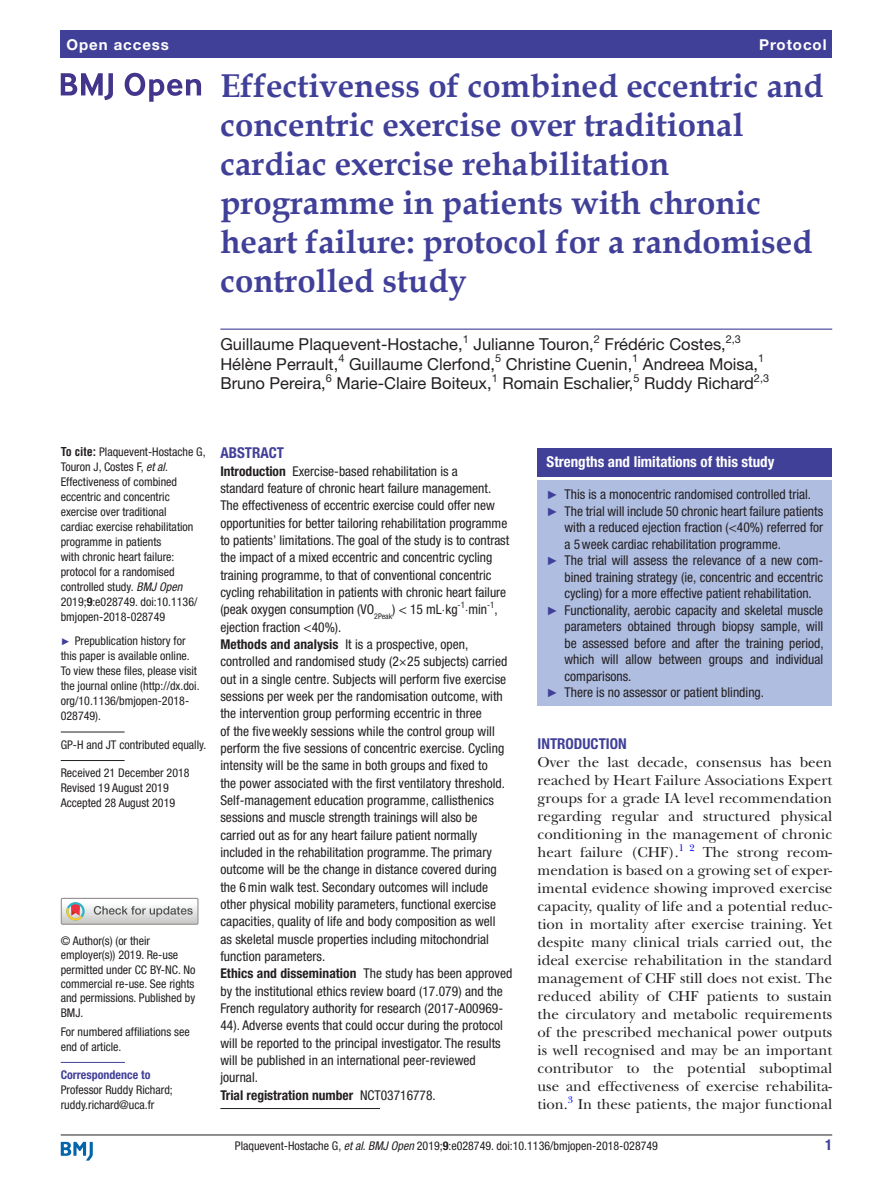
<style>
.page{position:relative;width:893px;height:1191px;background:#fff}
.page>*{position:absolute;margin:0;border:0;box-sizing:border-box;transform-origin:0 0}
.t1{font:700 33px/39px "Book Antiqua";color:#414099}
.t2{font:16.5px "Helvetica Neue LT Std";color:#231f20}
.t3{font:15px/18px "New Baskerville";color:#231f20;text-align:justify}
.t4{font:700 condensed 15px "Helvetica Neue LT Std";color:#fff}
.t5{font:700 condensed 15px "Helvetica Neue LT Std";color:#414099}
.t6{font:700 15px "Helvetica Neue LT Std";letter-spacing:.065em;color:#fff}
.t7{font:condensed 13.5px/17.2px "Helvetica Neue LT Std";letter-spacing:.005em;color:#231f20}
.t8{font:condensed 12px/15px "Helvetica Neue LT Std";color:#231f20}
.t9{font:700 condensed 12px "Helvetica Neue LT Std";color:#414099}
.t10{font:10.95px "Helvetica Neue LT Std";color:#231f20}
.t11{font:9.9px "New Baskerville";color:#00f}
.s1{font-family:"Helvetica LT Std";font-weight:700}
.s2{font-style:italic}
.s3{font-weight:700}
.s4{font-family:"Arial";font-stretch:normal;font-size:9.75px;color:#414099}
.s5{font-family:"Arial";font-stretch:normal;font-size:12px;color:#414099}
</style>
<div class="page">
<hr style="left:61px;top:1134px;width:771px;height:1px;background:#231f20">
<svg style="left:61px;top:1141px;width:32px;height:19px"></svg>
<div style="left:61px;top:31px;width:771px;height:27px;background:#414099"></div>
<hr style="left:220px;top:328px;width:612px;height:2px;background:#414099">
<hr style="left:61px;top:731px;width:64px;height:1px;background:#231f20">
<hr style="left:61px;top:760px;width:64px;height:1px;background:#231f20">
<hr style="left:61px;top:1062px;width:64px;height:1px;background:#414099">
<svg style="left:61px;top:73px;width:52px;height:27px"></svg>
<svg style="left:125px;top:73px;width:76px;height:29px"></svg>
<div style="left:61px;top:897px;width:138px;height:27px;border:1px solid #969090"></div>
<svg style="left:61px;top:898px;width:137px;height:26px"></svg>
<hr style="left:220px;top:1108px;width:160px;height:1px;background:#231f20">
<div style="left:538px;top:448px;width:294px;height:28px;background:#414099"></div>
<div style="left:538px;top:480px;width:294px;height:226px;background:#afbde1"></div>
<p class="t6" style="left:66px;top:35px;width:104px">Open access</p>
<p class="t6" style="left:759px;top:35px;width:69px">Protocol</p>
<h1 class="t1" style="left:220px;top:66px;width:605px">Effectiveness of combined eccentric and concentric exercise over traditional cardiac exercise rehabilitation programme in patients with chronic heart failure: protocol for a randomised controlled study</h1>
<p class="t2" style="left:220px;top:335px;width:244px">Guillaume Plaquevent-Hostache,</p>
<p class="t10" style="left:463px;top:332px;width:8px">1</p>
<p class="t2" style="left:473px;top:335px;width:122px">Julianne Touron,</p>
<p class="t10" style="left:594px;top:332px;width:8px">2</p>
<p class="t2" style="left:604px;top:335px;width:123px">Frédéric Costes,</p>
<p class="t10" style="left:726px;top:332px;width:17px">2,3</p>
<p class="t2" style="left:220px;top:354px;width:119px">Hélène Perrault,</p>
<p class="t10" style="left:338px;top:352px;width:8px">4</p>
<p class="t2" style="left:349px;top:354px;width:148px">Guillaume Clerfond,</p>
<p class="t10" style="left:495px;top:352px;width:8px">5</p>
<p class="t2" style="left:506px;top:354px;width:128px">Christine Cuenin,</p>
<p class="t10" style="left:632px;top:352px;width:8px">1</p>
<p class="t2" style="left:643px;top:354px;width:117px">Andreea Moisa,</p>
<p class="t10" style="left:758px;top:352px;width:8px">1</p>
<p class="t2" style="left:220px;top:374px;width:107px">Bruno Pereira,</p>
<p class="t10" style="left:326px;top:371px;width:8px">6</p>
<p class="t2" style="left:336px;top:374px;width:157px">Marie-Claire Boiteux,</p>
<p class="t10" style="left:492px;top:371px;width:8px">1</p>
<p class="t2" style="left:502px;top:374px;width:133px">Romain Eschalier,</p>
<p class="t10" style="left:633px;top:371px;width:8px">5</p>
<p class="t2" style="left:644px;top:374px;width:111px">Ruddy Richard</p>
<p class="t10" style="left:754px;top:371px;width:17px">2,3</p>
<p class="t8" style="left:61px;top:444px;width:146px"><span class="s1">To cite:</span> Plaquevent-Hostache G,<br>Touron J, Costes F, <span class="s2">et al</span>.<br>Effectiveness of combined eccentric and concentric exercise over traditional<br>cardiac exercise rehabilitation programme in patients<br>with chronic heart failure: protocol for a randomised controlled study. <span class="s2">BMJ Open<br></span>2019;<span class="s3">9</span>:e028749. doi:10.1136/ bmjopen-2018-028749</p>
<p class="t8" style="left:61px;top:633px;width:140px"><span class="s4">►</span> Prepublication history for this paper is available online.<br>To view these files, please visit the journal online (http://dx.doi. org/10.1136/bmjopen-2018-<br>028749).</p>
<p class="t8" style="left:61px;top:737px;width:147px">GP-H and JT contributed equally.</p>
<p class="t8" style="left:61px;top:765px;width:130px">Received 21 December 2018<br>Revised 19 August 2019<br>Accepted 28 August 2019</p>
<p class="t8" style="left:61px;top:933px;width:136px;line-height:14.4px">© Author(s) (or their employer(s)) 2019. Re-use permitted under CC BY-NC. No commercial re-use. See rights and permissions. Published by<br>BMJ.</p>
<p class="t8" style="left:61px;top:1024px;width:130px">For numbered affiliations see end of article.</p>
<p class="t9" style="left:61px;top:1067px;width:91px">Correspondence to</p>
<p class="t8" style="left:61px;top:1082px;width:114px">Professor Ruddy Richard; ruddy.richard@uca.fr</p>
<p class="t5" style="left:220px;top:444px;width:65px">ABSTRACT</p>
<p class="t7" style="left:220px;top:462px;width:293px"><span class="s3">Introduction</span> Exercise-based rehabilitation is a<br>standard feature of chronic heart failure management.<br>The effectiveness of eccentric exercise could offer new opportunities for better tailoring rehabilitation programme to patients’ limitations. The goal of the study is to contrast the impact of a mixed eccentric and concentric cycling training programme, to that of conventional concentric cycling rehabilitation in patients with chronic heart failure (peak oxygen consumption (VO<sub>2Peak</sub>) &lt; 15 mL⋅kg<sup>-1</sup>⋅min<sup>-1</sup>, ejection fraction &lt;40%).<br><span class="s3">Methods and analysis</span> It is a prospective, open, controlled and randomised study (2×25 subjects) carried out in a single centre. Subjects will perform five exercise sessions per week per the randomisation outcome, with the intervention group performing eccentric in three<br>of the fiveweekly sessions while the control group will perform the five sessions of concentric exercise. Cycling intensity will be the same in both groups and fixed to<br>the power associated with the first ventilatory threshold.<br>Self-management education programme, callisthenics sessions and muscle strength trainings will also be carried out as for any heart failure patient normally included in the rehabilitation programme. The primary outcome will be the change in distance covered during the 6min walk test. Secondary outcomes will include other physical mobility parameters, functional exercise capacities, quality of life and body composition as well<br>as skeletal muscle properties including mitochondrial function parameters.<br><span class="s3">Ethics and dissemination</span> The study has been approved by the institutional ethics review board (17.079) and the French regulatory authority for research (2017-A00969- 44). Adverse events that could occur during the protocol will be reported to the principal investigator. The results will be published in an international peer-reviewed journal.<br><span class="s3">Trial registration number</span> NCT03716778.</p>
<p class="t4" style="left:547px;top:453px;width:229px">Strengths and limitations of this study</p>
<p class="t7" style="left:547px;top:485px;width:266px"><span class="s5">►</span> This is a monocentric randomised controlled trial.</p>
<p class="t7" style="left:547px;top:502px;width:278px"><span class="s5">►</span> The trial will include 50 chronic heart failure patients</p>
<p class="t7" style="left:565px;top:518px;width:260px">with a reduced ejection fraction (&lt;40%) referred for</p>
<p class="t7" style="left:565px;top:535px;width:218px">a 5week cardiac rehabilitation programme.</p>
<p class="t7" style="left:547px;top:551px;width:278px"><span class="s5">►</span> The trial will assess the relevance of a new com-</p>
<p class="t7" style="left:565px;top:568px;width:260px">bined training strategy (ie, concentric and eccentric</p>
<p class="t7" style="left:565px;top:584px;width:249px">cycling) for a more effective patient rehabilitation.</p>
<p class="t7" style="left:547px;top:601px;width:278px"><span class="s5">►</span> Functionality, aerobic capacity and skeletal muscle</p>
<p class="t7" style="left:565px;top:617px;width:260px">parameters obtained through biopsy sample, will</p>
<p class="t7" style="left:565px;top:634px;width:261px">be assessed before and after the training period,</p>
<p class="t7" style="left:565px;top:650px;width:260px">which will allow between groups and individual</p>
<p class="t7" style="left:565px;top:667px;width:68px">comparisons.</p>
<p class="t7" style="left:547px;top:683px;width:219px"><span class="s5">►</span> There is no assessor or patient blinding.</p>
<p class="t5" style="left:538px;top:735px;width:91px">Introduction</p>
<p class="t3" style="left:538px;top:753px;width:296px">Over the last decade, consensus has been reached by Heart Failure Associations Expert groups for a grade IA level recommendation regarding regular and structured physical conditioning in the management of chronic heart failure (CHF).</p>
<p class="t11" style="left:679px;top:841px;width:17px">1 2</p>
<p class="t3" style="left:538px;top:843px;width:296px;text-indent:165px">The strong recom&shy;mendation is based on a growing set of exper&shy;imental evidence showing improved exercise capacity, quality of life and a potential reduc&shy;tion in mortality after exercise training. Yet despite many clinical trials carried out, the ideal exercise rehabilitation in the standard management of CHF still does not exist. The reduced ability of CHF patients to sustain the circulatory and metabolic requirements of the prescribed mechanical power outputs is well recognised and may be an important contributor to the potential suboptimal use and effectiveness of exercise rehabilita&shy;tion.<sup>3</sup> In these patients, the major functional</p>
<p class="t8" style="left:235px;top:1137px;width:425px">Plaquevent-Hostache G, <span class="s2">et al</span>. <span class="s2">BMJ Open</span> 2019;<span class="s3">9</span>:e028749. doi:10.1136/bmjopen-2018-028749</p>
<p class="t5" style="left:825px;top:1135px;width:9px">1</p>
</div>
